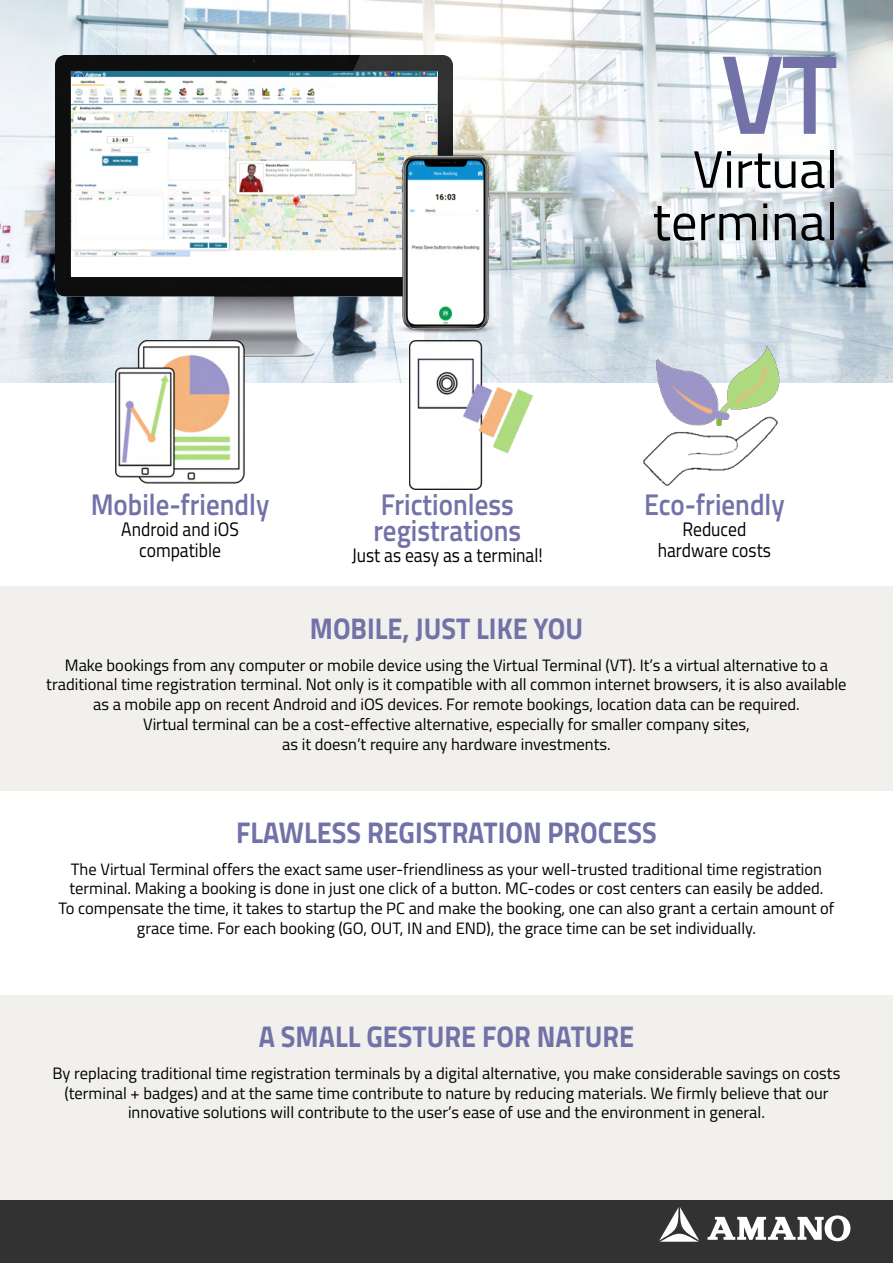
<style>
.page{position:relative;width:893px;height:1263px;background:#fff}
.page>*{position:absolute;margin:0;border:0;box-sizing:border-box;transform-origin:0 0}
.t1{font:600 112.5px "Cairo";color:#7372a8;scale:.95 1}
.t2{font:52.5px/52.5px "Cairo";color:#000;text-align:right}
.t3{font:700 30px "Cairo";color:#7372a8;scale:.9 1}
.t4{font:600 30px/25.5px "Cairo";color:#7372a8;scale:.9 1}
.t5{font:19.5px "Cairo";color:#000;scale:.9 1}
.t6{font:16.5px/19.8px "Cairo";color:#000;text-align:center}
</style>
<div class="page">
<img style="left:0;top:0;width:893px;height:383px">
<div style="left:0;top:1199px;width:893px;height:64px;background:#323232"></div>
<svg style="left:707px;top:1215px;width:143px;height:26px"></svg>
<svg style="left:659px;top:1207px;width:40px;height:35px"></svg>
<div style="left:0;top:995px;width:893px;height:204px;background:#f1f0ed"></div>
<div style="left:0;top:587px;width:893px;height:204px;background:#f1f0ed"></div>
<img style="left:55px;top:55px;width:397px;height:303px">
<div style="left:71px;top:72px;width:366px;height:205px;background:#fff"></div>
<img style="left:71px;top:72px;width:366px;height:184px">
<img style="left:409px;top:340px;width:123px;height:149px">
<img style="left:116px;top:340px;width:129px;height:144px">
<img style="left:640px;top:340px;width:149px;height:146px">
<img style="left:390px;top:149px;width:110px;height:185px">
<p class="t4" style="left:91px;top:492px;width:200px">Mobile-friendly</p>
<p class="t5" style="left:121px;top:515px;width:132px">Android and iOS</p>
<p class="t5" style="left:139px;top:536px;width:92px">compatible</p>
<p class="t4" style="left:373px;top:492px;width:166px">Frictionless registrations</p>
<p class="t5" style="left:352px;top:541px;width:214px">Just as easy as a terminal!</p>
<p class="t1" style="left:721px;top:10px;width:125px">VT</p>
<p class="t2" style="left:652px;top:143px;width:187px">Virtual terminal</p>
<p class="t4" style="left:644px;top:492px;width:158px">Eco-friendly</p>
<p class="t5" style="left:682px;top:515px;width:72px">Reduced</p>
<p class="t5" style="left:658px;top:536px;width:127px">hardware costs</p>
<p class="t3" style="left:310px;top:604px;width:305px">MOBILE, JUST LIKE YOU</p>
<p class="t6" style="left:46px;top:655px;width:802px">Make bookings from any computer or mobile device using the Virtual Terminal (VT). It’s a virtual alternative to a traditional time registration terminal. Not only is it compatible with all common internet browsers, it is also available as a mobile app on recent Android and iOS devices. For remote bookings, location data can be required.</p>
<p class="t6" style="left:143px;top:714px;width:608px">Virtual terminal can be a cost-effective alternative, especially for smaller company sites, as it doesn’t require any hardware investments.</p>
<p class="t3" style="left:236px;top:808px;width:469px">FLAWLESS REGISTRATION PROCESS</p>
<p class="t6" style="left:59px;top:859px;width:777px">The Virtual Terminal offers the exact same user-friendliness as your well-trusted traditional time registration terminal. Making a booking is done in just one click of a button. MC-codes or cost centers can easily be added.<br>To compensate the time, it takes to startup the PC and make the booking, one can also grant a certain amount of grace time. For each booking (GO, OUT, IN and END), the grace time can be set individually.</p>
<p class="t3" style="left:259px;top:1012px;width:419px">A SMALL GESTURE FOR NATURE</p>
<p class="t6" style="left:53px;top:1063px;width:789px">By replacing traditional time registration terminals by a digital alternative, you make considerable savings on costs (terminal + badges) and at the same time contribute to nature by reducing materials. We firmly believe that our innovative solutions will contribute to the user’s ease of use and the environment in general.</p>
</div>
